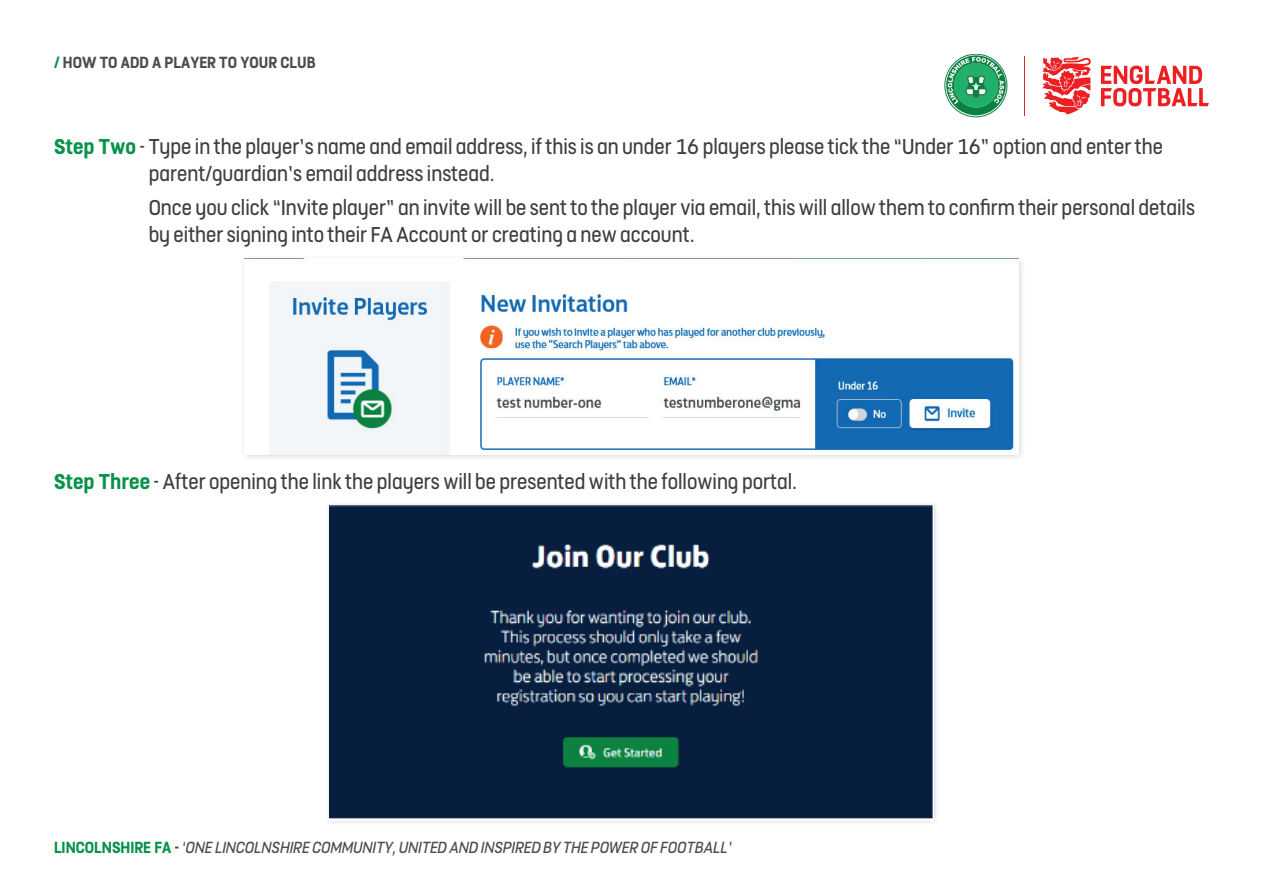
<style>
.page{position:relative;width:1263px;height:893px;background:#fff}
.page>*{position:absolute;margin:0;border:0;box-sizing:border-box;transform-origin:0 0}
.t1{font:24px/27px "FS Dillon";color:#3e3e3f}
.t2{font:italic 18px "FS Dillon";color:#4b4c4d}
.t3{font:700 18px "FS Dillon";color:#4b4c4d}
.s1{color:#07914a}
.s2{font-weight:700;color:#07914a}
.s3{font-weight:700;font-style:normal;color:#07914a}
.s4{font-weight:700;font-style:normal}
</style>
<div class="page">
<svg style="left:946px;top:55px;width:60px;height:60px"></svg>
<hr style="left:1024px;top:56px;width:1px;height:60px;background:#e22825">
<svg style="left:1042px;top:57px;width:49px;height:58px"></svg>
<svg style="left:1101px;top:66px;width:108px;height:40px"></svg>
<div style="left:326px;top:502px;width:613px;height:323px;background:#231f20;opacity:.2"></div>
<img style="left:329px;top:505px;width:604px;height:314px">
<div style="left:240px;top:254px;width:786px;height:207px;background:#231f20;opacity:.2"></div>
<img style="left:244px;top:259px;width:775px;height:195px">
<p class="t3" style="left:54px;top:50px;width:263px"><span class="s1">/</span> HOW TO ADD A PLAYER TO YOUR CLUB</p>
<p class="t1" style="left:149px;top:131px;width:1016px;text-indent:-95px"><span class="s2">Step Two</span> - Type in the player’s name and email address, if this is an under 16 players please tick the “Under 16” option and enter the parent/guardian’s email address instead.</p>
<p class="t1" style="left:149px;top:193px;width:1048px">Once you click “Invite player” an invite will be sent to the player via email, this will allow them to confirm their personal details by either signing into their FA Account or creating a new account.</p>
<p class="t1" style="left:54px;top:466px;width:745px"><span class="s2">Step Three</span> - After opening the link the players will be presented with the following portal.</p>
<p class="t2" style="left:54px;top:836px;width:680px"><span class="s3">LINCOLNSHIRE FA</span> <span class="s4">-</span> ‘ONE LINCOLNSHIRE COMMUNITY, UNITED AND INSPIRED BY THE POWER OF FOOTBALL’</p>
</div>
